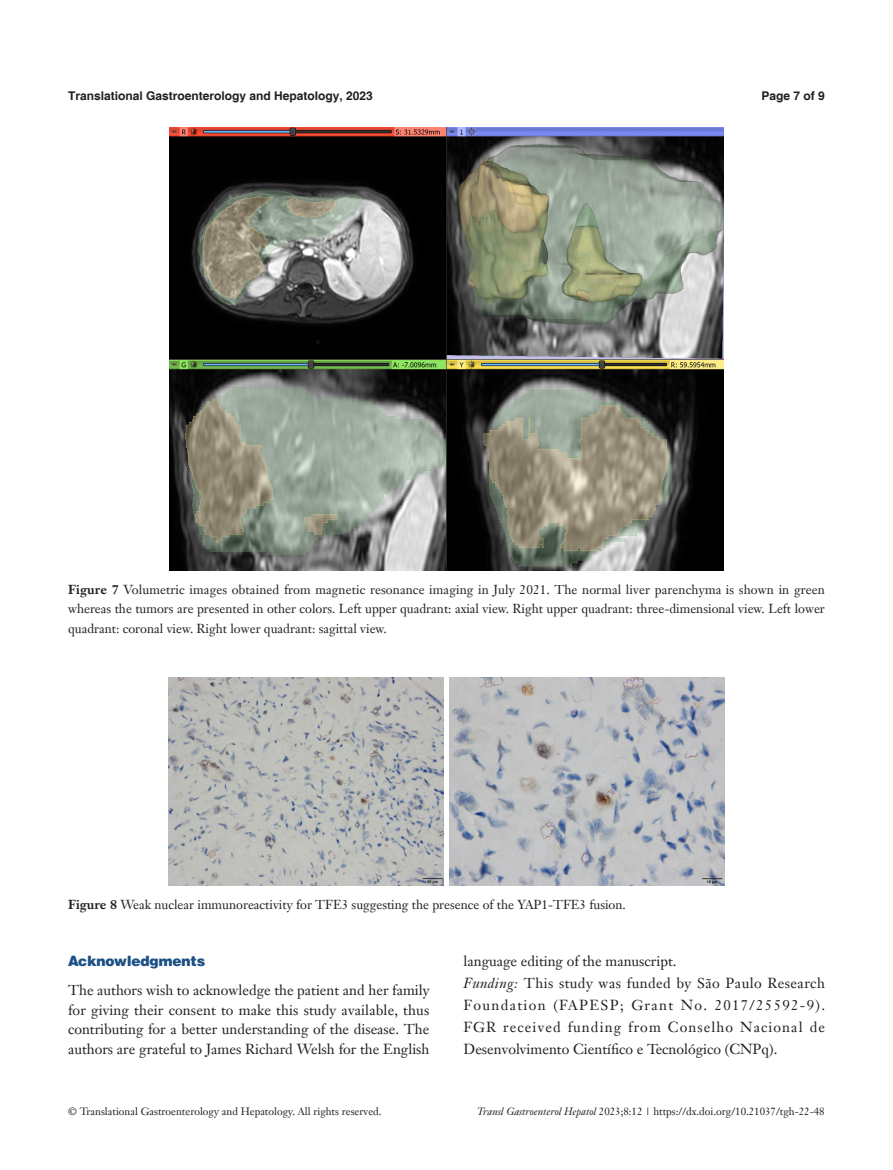
<style>
.page{position:relative;width:893px;height:1170px;background:#fff}
.page>*{position:absolute;margin:0;border:0;box-sizing:border-box;transform-origin:0 0}
.t1{font:14.25px/19.6px "Janson Text LT";color:#231f20;text-align:justify}
.t2{font:14.25px/22px "Janson Text LT";letter-spacing:.03em;color:#231f20}
.t3{font:900 14.25px "Helvetica";color:#1c5085}
.t4{font:12.75px/19.5px "Janson Text LT";color:#231f20;text-align:justify}
.t5{font:700 12px "Helvetica";color:#231f20}
.t6{font:10.5px "Janson Text LT";color:#231f20}
.s1{font-weight:700}
.s2{font-style:italic}
</style>
<div class="page">
<img style="left:169px;top:128px;width:555px;height:442px">
<img style="left:169px;top:677px;width:555px;height:208px">
<div style="left:444px;top:677px;width:5px;height:208px;background:#fff"></div>
<p class="t5" style="left:68px;top:88px;width:306px">Translational Gastroenterology and Hepatology, 2023</p>
<p class="t5" style="left:762px;top:88px;width:65px">Page 7 of 9</p>
<p class="t4" style="left:68px;top:579px;width:758px"><span class="s1">Figure 7</span> Volumetric images obtained from magnetic resonance imaging in July 2021. The normal liver parenchyma is shown in green whereas the tumors are presented in other colors. Left upper quadrant: axial view. Right upper quadrant: three-dimensional view. Left lower quadrant: coronal view. Right lower quadrant: sagittal view.</p>
<p class="t4" style="left:68px;top:894px;width:559px"><span class="s1">Figure 8</span> Weak nuclear immunoreactivity for TFE3 suggesting the presence of the YAP1-TFE3 fusion.</p>
<p class="t3" style="left:68px;top:951px;width:139px">Acknowledgments</p>
<p class="t1" style="left:68px;top:979px;width:363px">The authors wish to acknowledge the patient and her family for giving their consent to make this study available, thus contributing for a better understanding of the disease. The authors are grateful to James Richard Welsh for the English</p>
<p class="t2" style="left:463px;top:949px;width:363px">language editing of the manuscript.<br><span class="s2">Funding:</span> This study was funded by São Paulo Research Foundation (FAPESP; Grant No. 2017/25592-9).<br>FGR received funding from Conselho Nacional de Desenvolvimento Científico e Tecnológico (CNPq).</p>
<p class="t6" style="left:68px;top:1104px;width:315px">© Translational Gastroenterology and Hepatology. All rights reserved.</p>
<p class="t6" style="left:477px;top:1104px;width:349px"><span class="s2">Transl Gastroenterol Hepatol</span> 2023;8:12 | https://dx.doi.org/10.21037/tgh-22-48</p>
</div>
